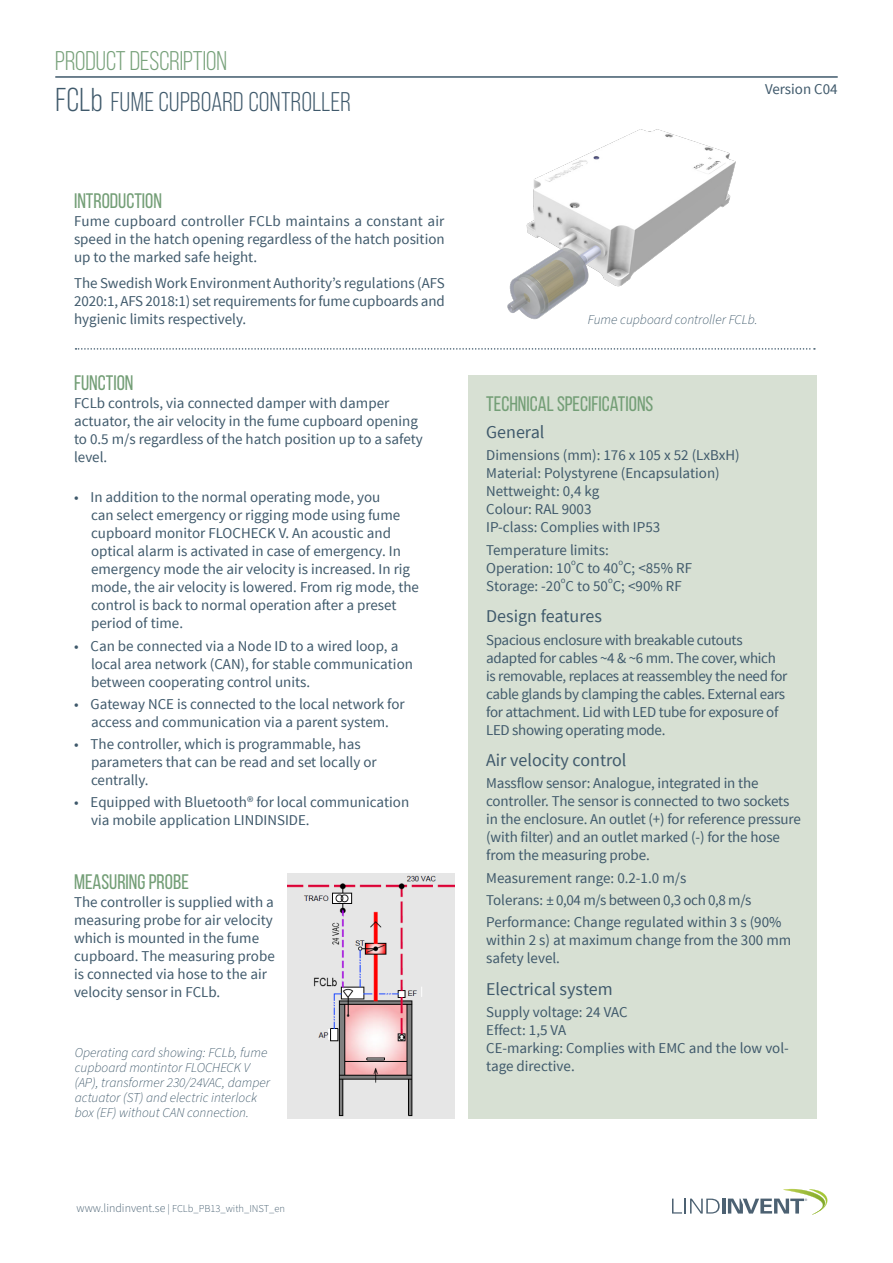
<style>
.page{position:relative;width:893px;height:1263px;background:#fff}
.page>*{position:absolute;margin:0;border:0;box-sizing:border-box;transform-origin:0 0}
.t1{font:27px "Bebas Neue Pro";color:#3f596b}
.t2{font:27px "Bebas Neue";color:#77a17a}
.Rubrik_1{font:21px "Bebas Neue";color:#739e76}
.Rubrik_2{font:18px "Source Sans Pro";color:#3f596b}
.Brödtext{font:15px/18px "Source Sans Pro";color:#3f596b}
.brodtext_Paul_Erdman{font:15px/18px "Source Sans Pro";color:#3f596b;text-align:justify}
.Brödtext-2{font:15px/18px "Source Sans Pro";letter-spacing:-.02em;color:#3f596b}
.Punktlista{font:15px/18px "Source Sans Pro";color:#3f596b}
.Brödtext_-_grå{font:15px/18px "Source Sans Pro";color:#3f596b}
.Brödtext-3{font:15px "Source Sans Pro";letter-spacing:-.025em;color:#3f596b}
.bildtext{font:italic 300 13.5px/15px "Source Sans Pro";color:#3f596b}
.t3{font:300 10.5px "Source Sans Pro";color:#445d6f}
.Brödtext-4{font:8.7px "Source Sans Pro";color:#3f596b}
.t4{font:300 6.15px "Source Sans Pro";color:#4d6172}
.s1{font-size:33px}
.s2{font-size:12px}
</style>
<div class="page">
<svg style="left:672px;top:1198px;width:48px;height:15px"></svg>
<hr style="left:722px;top:1198px;width:3px;height:15px;background:#4c6172">
<svg style="left:728px;top:1189px;width:100px;height:26px"></svg>
<hr style="left:55px;top:76px;width:783px;height:2px;background:#3f596b">
<div style="left:468px;top:375px;width:348px;height:743px;background:#d7e0d3"></div>
<svg style="left:76px;top:348px;width:739px;height:2px"></svg>
<img style="left:287px;top:874px;width:167px;height:244px">
<img style="left:507px;top:129px;width:229px;height:191px">
<h1 class="t2" style="left:55px;top:46px;width:173px">PRODUCT DESCRIPTION</h1>
<h1 class="t1" style="left:55px;top:87px;width:297px"><span class="s1">FCLb</span> FUME CUPBOARD CONTROLLER</h1>
<p class="Brödtext" style="left:765px;top:80px;width:74px">Version C04</p>
<p class="Rubrik_1" style="left:74px;top:189px;width:89px">INTRODUCTION</p>
<p class="brodtext_Paul_Erdman" style="left:74px;top:212px;width:372px">Fume cupboard controller FCLb maintains a constant air speed in the hatch opening regardless of the hatch position up to the marked safe height.</p>
<p class="brodtext_Paul_Erdman" style="left:74px;top:274px;width:372px">The Swedish Work Environment Authority’s regulations (AFS 2020:1, AFS 2018:1) set requirements for fume cupboards and hygienic limits respectively.</p>
<p class="Rubrik_1" style="left:74px;top:371px;width:61px">FUNCTION</p>
<p class="Punktlista" style="left:74px;top:394px;width:350px">FCLb controls, via connected damper with damper actuator, the air velocity in the fume cupboard opening to 0.5 m/s regardless of the hatch position up to a safety level.</p>
<p class="Brödtext" style="left:91px;top:488px;width:329px;text-indent:-17px">• In addition to the normal operating mode, you<br>can select emergency or rigging mode using fume cupboard monitor FLOCHECK V. An acoustic and optical alarm is activated in case of emergency. In emergency mode the air velocity is increased. In rig mode, the air velocity is lowered. From rig mode, the control is back to normal operation after a preset period of time.</p>
<p class="Brödtext" style="left:91px;top:637px;width:323px;text-indent:-17px">• Can be connected via a Node ID to a wired loop, a local area network (CAN), for stable communication between cooperating control units.</p>
<p class="Brödtext" style="left:74px;top:695px;width:332px;text-align:center">• Gateway NCE is connected to the local network for access and communication via a parent system.</p>
<p class="Brödtext" style="left:91px;top:735px;width:287px;text-indent:-17px">• The controller, which is programmable, has parameters that can be read and set locally or centrally.</p>
<p class="Brödtext" style="left:91px;top:793px;width:320px;text-indent:-17px">• Equipped with Bluetooth® for local communication via mobile application LINDINSIDE.</p>
<p class="Rubrik_1" style="left:74px;top:870px;width:116px">MEASURING PROBE</p>
<p class="Brödtext" style="left:74px;top:893px;width:202px">The controller is supplied with a measuring probe for air velocity which is mounted in the fume cupboard. The measuring probe is connected via hose to the air velocity sensor in FCLb.</p>
<p class="bildtext" style="left:75px;top:1045px;width:197px">Operating card showing: FCLb, fume cupboard montintor FLOCHECK V (AP), transformer 230/24VAC, damper actuator (ST) and electric interlock box (EF) without CAN connection.</p>
<p class="t3" style="left:77px;top:1201px;width:210px"><span class="s2">www.lindinvent.se</span> | FCLb_PB13_with_INST_en</p>
<p class="bildtext" style="left:588px;top:313px;width:171px">Fume cupboard controller FCLb.</p>
<p class="Rubrik_1" style="left:486px;top:392px;width:169px">TECHNICAL SPECIFICATIONS</p>
<p class="Rubrik_2" style="left:486px;top:421px;width:60px">General</p>
<p class="Brödtext" style="left:486px;top:447px;width:255px">Dimensions (mm): 176 x 105 x 52 (LxBxH)<br>Material: Polystyrene (Encapsulation)<br>Nettweight: 0,4 kg<br>Colour: RAL 9003<br>IP-class: Complies with IP53</p>
<p class="Brödtext" style="left:486px;top:541px;width:207px">Temperature limits:<br>Operation: 10 C to 40 C; &lt;85% RF</p>
<p class="Brödtext-4" style="left:571px;top:556px;width:6px">o</p>
<p class="Brödtext-4" style="left:618px;top:556px;width:6px">o</p>
<p class="Brödtext" style="left:486px;top:577px;width:197px">Storage: -20 C to 50 C; &lt;90% RF</p>
<p class="Brödtext-4" style="left:561px;top:574px;width:6px">o</p>
<p class="Brödtext-4" style="left:608px;top:574px;width:6px">o</p>
<p class="Rubrik_2" style="left:486px;top:605px;width:117px">Design features</p>
<p class="Brödtext-2" style="left:486px;top:631px;width:303px">Spacious enclosure with breakable cutouts adapted for cables ~4 &amp; ~6 mm. The cover, which is removable, replaces at reassembley the need for cable glands by clamping the cables. External ears for attachment. Lid with LED tube for exposure of LED showing operating mode.</p>
<p class="Rubrik_2" style="left:486px;top:749px;width:142px">Air velocity control</p>
<p class="Brödtext" style="left:486px;top:775px;width:316px">Massflow sensor: Analogue, integrated in the controller. The sensor is connected to two sockets in the enclosure. An outlet (+) for reference pressure (with filter) and an outlet marked (-) for the hose from the measuring probe.</p>
<p class="Brödtext" style="left:486px;top:869px;width:202px">Measurement range: 0.2-1.0 m/s</p>
<p class="Brödtext-3" style="left:486px;top:891px;width:267px">Tolerans: ± 0,04 m/s between 0,3 och 0,8 m/s</p>
<p class="Brödtext" style="left:486px;top:913px;width:306px">Performance: Change regulated within 3 s (90% within 2 s) at maximum change from the 300 mm safety level.</p>
<p class="Rubrik_2" style="left:486px;top:978px;width:128px">Electrical system</p>
<p class="Brödtext_-_grå" style="left:486px;top:1003px;width:304px">Supply voltage: 24 VAC<br>Effect: 1,5 VA<br>CE-marking: Complies with EMC and the low vol&shy;tage directive.</p>
<p class="t4" style="left:805px;top:1197px;width:4px">®</p>
</div>
